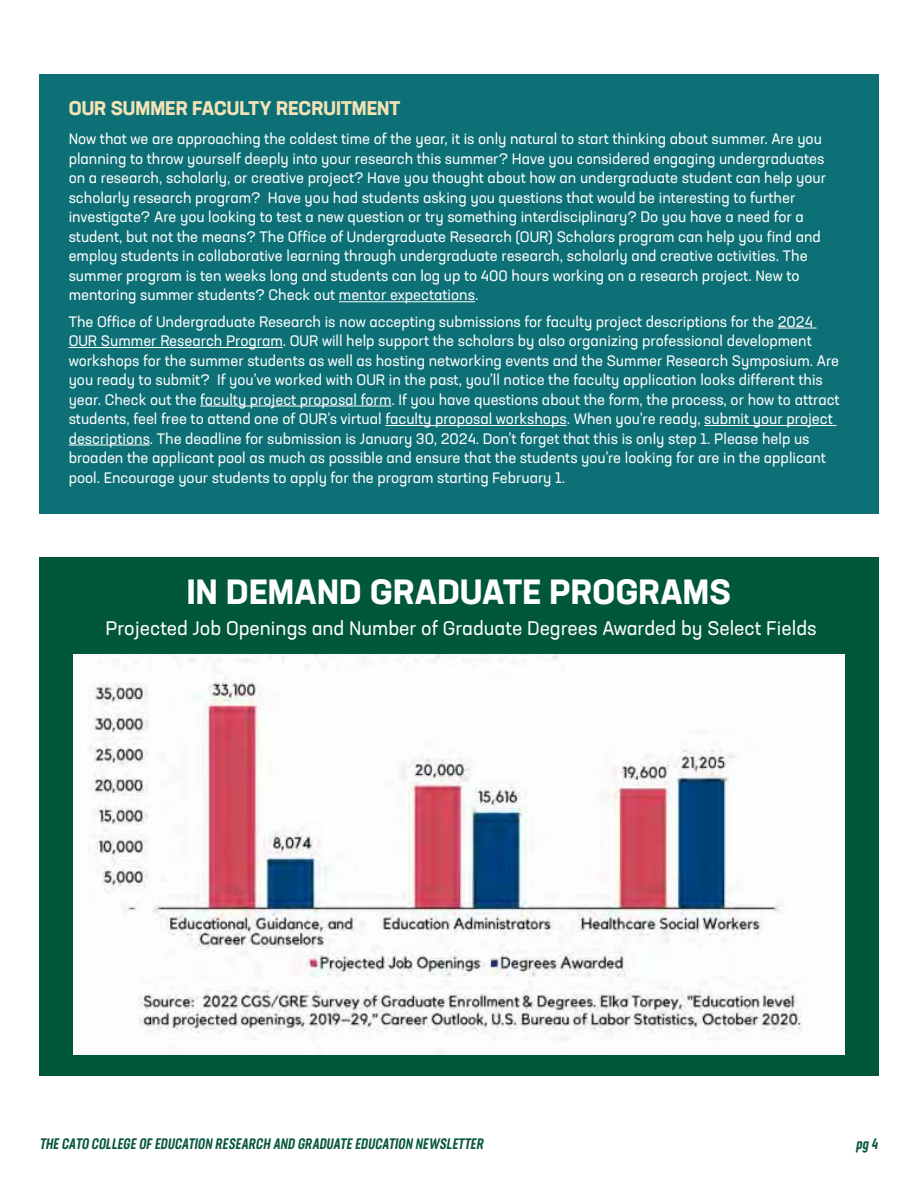
<style>
.page{position:relative;width:918px;height:1188px;background:#fff}
.page>*{position:absolute;margin:0;border:0;box-sizing:border-box;transform-origin:0 0}
.t1{font:700 34.5px "Neusa Next Std";letter-spacing:.01em;color:#fff}
.t2{font:19.5px "Neusa Next Std";color:#fff}
.t3{font:700 19.5px "Neusa Next Std";color:#f2e2b4}
.t4{font:15px/19.5px "Neusa Next Std";color:#fff}
.t5{font:italic 500 15px "Neusa Next Std Compact";color:#085542}
</style>
<div class="page">
<div style="left:39px;top:557px;width:840px;height:519px;background:#00573a"></div>
<div style="left:39px;top:75px;width:840px;height:439px;background:#0d7076"></div>
<hr style="left:339px;top:301px;width:136px;height:1px;background:#fff">
<hr style="left:778px;top:328px;width:39px;height:1px;background:#fff">
<hr style="left:69px;top:347px;width:214px;height:1px;background:#fff">
<hr style="left:200px;top:406px;width:191px;height:1px;background:#fff">
<hr style="left:385px;top:425px;width:182px;height:1px;background:#fff">
<hr style="left:704px;top:425px;width:133px;height:1px;background:#fff">
<hr style="left:69px;top:445px;width:81px;height:1px;background:#fff">
<img style="left:73px;top:654px;width:772px;height:400px">
<h2 class="t3" style="left:69px;top:96px;width:333px">OUR SUMMER FACULTY RECRUITMENT</h2>
<p class="t4" style="left:69px;top:129px;width:759px">Now that we are approaching the coldest time of the year, it is only natural to start thinking about summer. Are you planning to throw yourself deeply into your research this summer? Have you considered engaging undergraduates on a research, scholarly, or creative project? Have you thought about how an undergraduate student can help your scholarly research program? Have you had students asking you questions that would be interesting to further investigate? Are you looking to test a new question or try something interdisciplinary? Do you have a need for a student, but not the means? The Office of Undergraduate Research (OUR) Scholars program can help you find and employ students in collaborative learning through undergraduate research, scholarly and creative activities. The summer program is ten weeks long and students can log up to 400 hours working on a research project. New to mentoring summer students? Check out mentor expectations.</p>
<p class="t4" style="left:69px;top:311px;width:773px">The Office of Undergraduate Research is now accepting submissions for faculty project descriptions for the 2024<br>OUR Summer Research Program. OUR will help support the scholars by also organizing professional development workshops for the summer students as well as hosting networking events and the Summer Research Symposium. Are you ready to submit? If you’ve worked with OUR in the past, you’ll notice the faculty application looks different this year. Check out the faculty project proposal form. If you have questions about the form, the process, or how to attract students, feel free to attend one of OUR’s virtual faculty proposal workshops. When you’re ready, submit your project descriptions. The deadline for submission is January 30, 2024. Don’t forget that this is only step 1. Please help us broaden the applicant pool as much as possible and ensure that the students you’re looking for are in the applicant pool. Encourage your students to apply for the program starting February 1.</p>
<h1 class="t1" style="left:187px;top:569px;width:546px">IN DEMAND GRADUATE PROGRAMS</h1>
<h2 class="t2" style="left:106px;top:616px;width:713px">Projected Job Openings and Number of Graduate Degrees Awarded by Select Fields</h2>
<p class="t5" style="left:39px;top:1134px;width:448px">THE CATO COLLEGE OF EDUCATION RESEARCH AND GRADUATE EDUCATION NEWSLETTER</p>
<p class="t5" style="left:856px;top:1134px;width:26px">pg 4</p>
</div>
